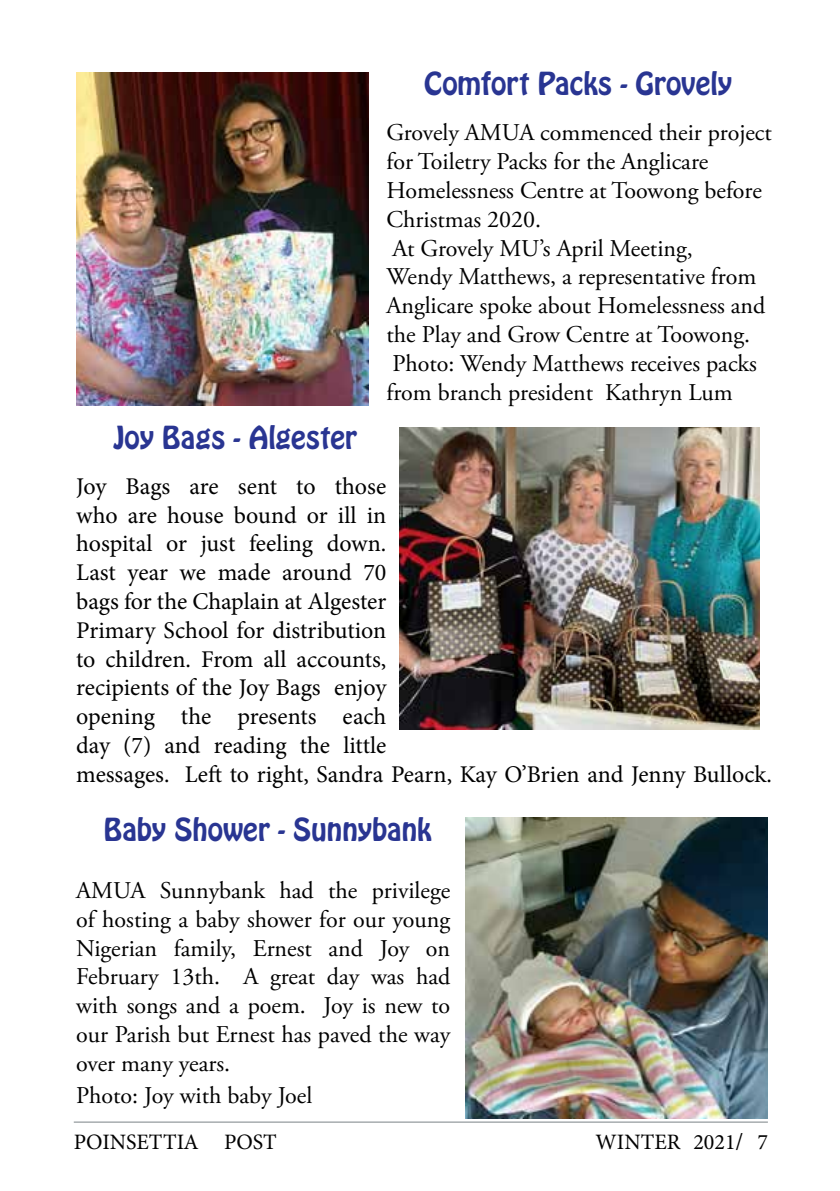
<style>
.page{position:relative;width:840px;height:1191px;background:#fff}
.page>*{position:absolute;margin:0;border:0;box-sizing:border-box;transform-origin:0 0}
.t1{font:28px "Hobo Std";color:#293592}
.t2{font:24px/28.8px "Adobe Garamond Pro";color:#000;text-align:justify}
.t3{font:24px/28.8px "Minion Pro";letter-spacing:-.005em;color:#000}
.t4{font:22px "Minion Pro";color:#000}
.s1{font-size:24px}
</style>
<div class="page">
<hr style="left:74px;top:1121px;width:693px;height:1px;background:#7b8386">
<img style="left:465px;top:817px;width:302px;height:302px">
<img style="left:399px;top:427px;width:359px;height:303px">
<img style="left:76px;top:72px;width:293px;height:334px">
<p class="t1" style="left:113px;top:418px;width:245px">Joy Bags - Algester</p>
<p class="t1" style="left:424px;top:64px;width:309px">Comfort Packs - Grovely</p>
<p class="t2" style="left:386px;top:119px;width:387px;text-align:left">Grovely AMUA commenced their project for Toiletry Packs for the Anglicare Homelessness Centre at Toowong before Christmas 2020.<br>At Grovely MU’s April Meeting,<br>Wendy Matthews, a representative from Anglicare spoke about Homelessness and the Play and Grow Centre at Toowong.<br>Photo: Wendy Matthews receives packs from branch president Kathryn Lum</p>
<p class="t3" style="left:76px;top:472px;width:697px">Joy Bags are sent to those<br>who are house bound or ill in<br>hospital or just feeling down.<br>Last year we made around 70<br>bags for the Chaplain at Algester<br>Primary School for distribution<br>to children. From all accounts,<br>recipients of the Joy Bags enjoy<br>opening the presents each<br>day (7) and reading the little<br>messages. Left to right, Sandra Pearn, Kay O’Brien and Jenny Bullock.</p>
<p class="t1" style="left:104px;top:810px;width:329px">Baby Shower - Sunnybank</p>
<p class="t2" style="left:76px;top:877px;width:375px">AMUA Sunnybank had the privilege of hosting a baby shower for our young Nigerian family, Ernest and Joy on February 13th. A great day was had with songs and a poem. Joy is new to our Parish but Ernest has paved the way over many years.</p>
<p class="t2" style="left:76px;top:1081px;width:237px">Photo: Joy with baby Joel</p>
<p class="t4" style="left:74px;top:1127px;width:204px">POINSETTIA POST</p>
<p class="t4" style="left:595px;top:1127px;width:174px">WINTER 2021<span class="s1">/</span> 7</p>
</div>
